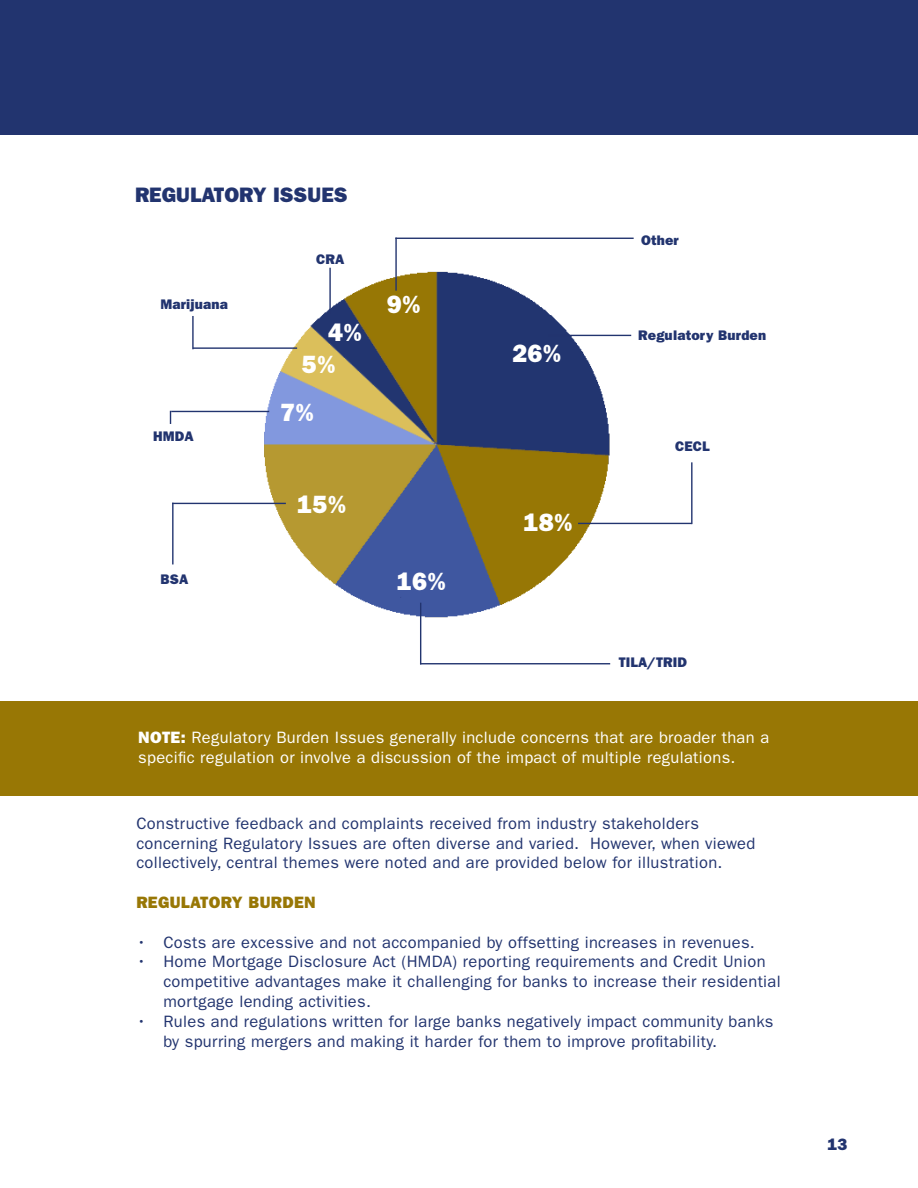
<style>
.page{position:relative;width:918px;height:1188px;background:#fff}
.page>*{position:absolute;margin:0;border:0;box-sizing:border-box;transform-origin:0 0}
.t1{font:25.05px "ITC Franklin Gothic Std Hvy";letter-spacing:.01em;color:#fff}
.t2{font:21px "ITC Franklin Gothic Std Hvy";color:#22346f}
.t3{font:16.5px/19.8px "ITC Franklin Gothic Std";letter-spacing:.02em;color:#22346f}
.t4{font:16.5px/19.8px "ITC Franklin Gothic Std";letter-spacing:.02em;color:#fff}
.t5{font:16.5px "ITC Franklin Gothic Std Hvy";letter-spacing:.02em;color:#987705}
.t6{font:16.5px "ITC Franklin Gothic Std Hvy";color:#22346f}
.t7{font:13.95px "ITC Franklin Gothic Std Hvy";letter-spacing:.01em;color:#22346f}
.s1{font-family:"ITC Franklin Gothic Std Hvy"}
</style>
<div class="page">
<div style="left:0;top:701px;width:918px;height:95px;background:#987705"></div>
<img style="left:251px;top:267px;width:390px;height:365px">
<div style="left:0;top:0;width:917px;height:135px;background:#22346f"></div>
<hr style="left:420px;top:603px;width:1px;height:61px;background:#22346f">
<hr style="left:578px;top:523px;width:114px;height:1px;background:#22346f">
<hr style="left:691px;top:462px;width:2px;height:62px;background:#22346f">
<hr style="left:395px;top:238px;width:2px;height:53px;background:#22346f">
<hr style="left:395px;top:238px;width:239px;height:1px;background:#22346f">
<hr style="left:329px;top:268px;width:2px;height:46px;background:#22346f">
<hr style="left:193px;top:347px;width:104px;height:2px;background:#22346f">
<hr style="left:192px;top:316px;width:2px;height:33px;background:#22346f">
<hr style="left:171px;top:411px;width:98px;height:1px;background:#22346f">
<svg style="left:170px;top:411px;width:1px;height:13px"></svg>
<hr style="left:172px;top:503px;width:114px;height:1px;background:#22346f">
<hr style="left:172px;top:503px;width:2px;height:61px;background:#22346f">
<hr style="left:548px;top:335px;width:83px;height:1px;background:#22346f">
<hr style="left:420px;top:663px;width:190px;height:1px;background:#22346f">
<p class="t2" style="left:135px;top:182px;width:214px">REGULATORY ISSUES</p>
<p class="t7" style="left:160px;top:296px;width:69px">Marijuana</p>
<p class="t7" style="left:153px;top:428px;width:42px">HMDA</p>
<p class="t7" style="left:160px;top:571px;width:29px">BSA</p>
<p class="t7" style="left:316px;top:251px;width:30px">CRA</p>
<p class="t1" style="left:328px;top:318px;width:35px">4%</p>
<p class="t1" style="left:302px;top:350px;width:35px">5%</p>
<p class="t1" style="left:280px;top:397px;width:35px">7%</p>
<p class="t1" style="left:297px;top:489px;width:51px">15%</p>
<p class="t1" style="left:387px;top:290px;width:35px">9%</p>
<p class="t1" style="left:397px;top:567px;width:51px">16%</p>
<p class="t1" style="left:512px;top:338px;width:51px">26%</p>
<p class="t1" style="left:524px;top:508px;width:51px">18%</p>
<p class="t7" style="left:641px;top:232px;width:39px">Other</p>
<p class="t7" style="left:638px;top:327px;width:129px">Regulatory Burden</p>
<p class="t7" style="left:675px;top:438px;width:36px">CECL</p>
<p class="t7" style="left:619px;top:654px;width:70px">TILA/TRID</p>
<p class="t4" style="left:138px;top:728px;width:633px"><span class="s1">NOTE:</span> Regulatory Burden Issues generally include concerns that are broader than a specific regulation or involve a discussion of the impact of multiple regulations.</p>
<p class="t3" style="left:136px;top:814px;width:620px">Constructive feedback and complaints received from industry stakeholders concerning Regulatory Issues are often diverse and varied. However, when viewed collectively, central themes were noted and are provided below for illustration.</p>
<h3 class="t5" style="left:136px;top:893px;width:181px">REGULATORY BURDEN</h3>
<p class="t3" style="left:136px;top:932px;width:620px">• Costs are excessive and not accompanied by offsetting increases in revenues.</p>
<p class="t3" style="left:163px;top:952px;width:619px;text-indent:-27px">• Home Mortgage Disclosure Act (HMDA) reporting requirements and Credit Union competitive advantages make it challenging for banks to increase their residential mortgage lending activities.</p>
<p class="t3" style="left:163px;top:1012px;width:612px;text-indent:-27px">• Rules and regulations written for large banks negatively impact community banks by spurring mergers and making it harder for them to improve profitability.</p>
<p class="t6" style="left:827px;top:1134px;width:21px">13</p>
</div>
